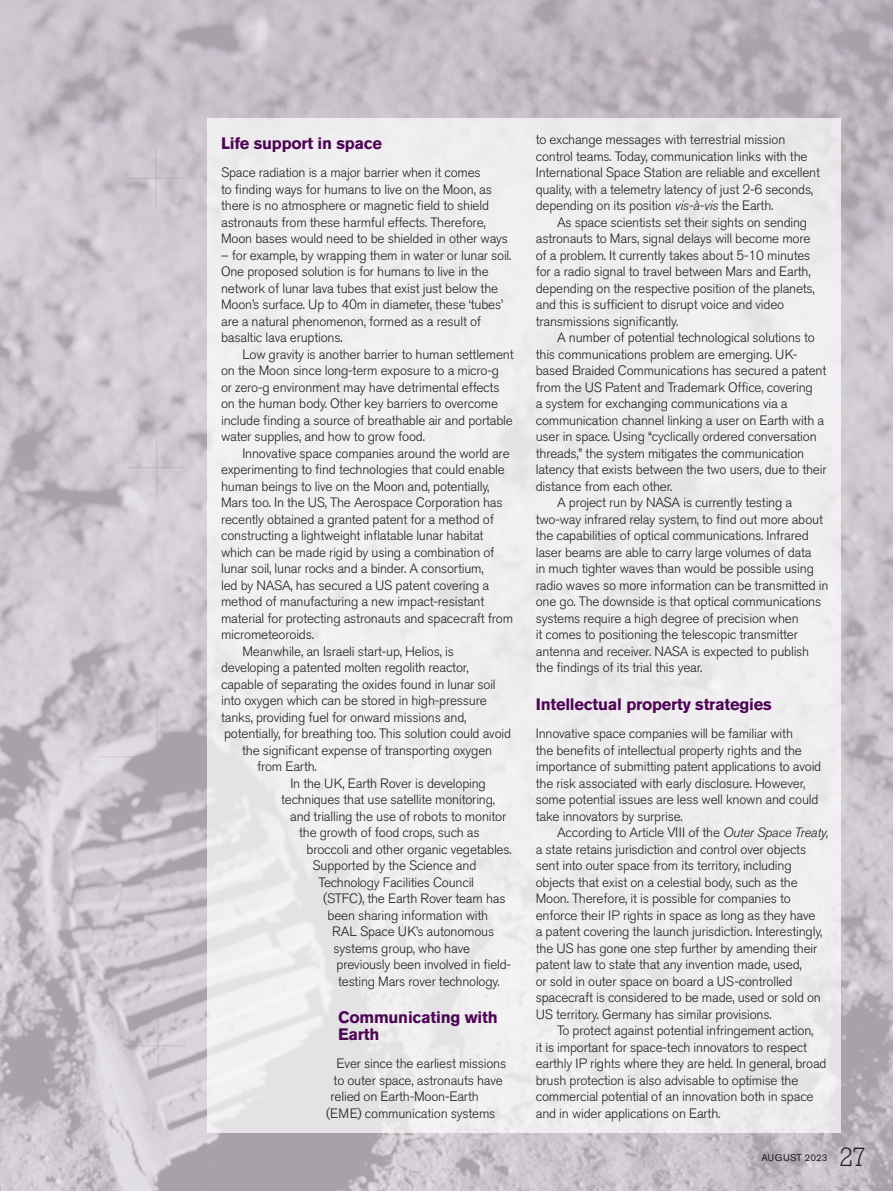
<style>
.page{position:relative;width:893px;height:1191px;background:#fff}
.page>*{position:absolute;margin:0;border:0;box-sizing:border-box;transform-origin:0 0}
.t1{font:300 27px "Rockwell Std";color:#231f20}
.t2{font:700 16.5px/16.5px "Akzidenz Grotesk BE";letter-spacing:-.015em;color:#4d0654}
.t3{font:300 13.5px/16.5px "Akzidenz Grotesk BE";letter-spacing:-.015em;color:#231f20}
.t4{font:9.75px "Akzidenz Grotesk BE";letter-spacing:.01em;color:#231f20}
.s1{font-style:italic}
</style>
<div class="page">
<img style="left:0;top:0;width:893px;height:1191px">
<div style="left:207px;top:119px;width:633px;height:1013px;background:#f0edf0"></div>
<p class="t2" style="left:221px;top:135px;width:163px">Life support in space</p>
<p class="t3" style="left:221px;top:164px;width:288px">Space radiation is a major barrier when it comes<br>to finding ways for humans to live on the Moon, as there is no atmosphere or magnetic field to shield astronauts from these harmful effects. Therefore, Moon bases would need to be shielded in other ways</p>
<p class="t3" style="left:221px;top:247px;width:292px">– for example, by wrapping them in water or lunar soil.<br>One proposed solution is for humans to live in the network of lunar lava tubes that exist just below the Moon’s surface. Up to 40m in diameter, these ‘tubes’ are a natural phenomenon, formed as a result of basaltic lava eruptions.</p>
<p class="t3" style="left:221px;top:346px;width:294px;text-indent:21px">Low gravity is another barrier to human settlement on the Moon since long-term exposure to a micro-g<br>or zero-g environment may have detrimental effects on the human body. Other key barriers to overcome include finding a source of breathable air and portable water supplies, and how to grow food.</p>
<p class="t3" style="left:242px;top:445px;width:269px">Innovative space companies around the world are</p>
<p class="t3" style="left:221px;top:461px;width:285px">experimenting to find technologies that could enable</p>
<p class="t3" style="left:221px;top:478px;width:270px">human beings to live on the Moon and, potentially,</p>
<p class="t3" style="left:221px;top:494px;width:283px">Mars too. In the US, The Aerospace Corporation has</p>
<p class="t3" style="left:221px;top:511px;width:274px">recently obtained a granted patent for a method of</p>
<p class="t3" style="left:221px;top:527px;width:264px">constructing a lightweight inflatable lunar habitat</p>
<p class="t3" style="left:221px;top:544px;width:275px">which can be made rigid by using a combination of</p>
<p class="t3" style="left:221px;top:560px;width:264px">lunar soil, lunar rocks and a binder. A consortium,</p>
<p class="t3" style="left:221px;top:577px;width:270px">led by NASA, has secured a US patent covering a</p>
<p class="t3" style="left:221px;top:593px;width:265px">method of manufacturing a new impact-resistant</p>
<p class="t3" style="left:221px;top:610px;width:294px">material for protecting astronauts and spacecraft from</p>
<p class="t3" style="left:221px;top:626px;width:94px">micrometeoroids.</p>
<p class="t3" style="left:242px;top:643px;width:213px">Meanwhile, an Israeli start-up, Helios, is</p>
<p class="t3" style="left:221px;top:659px;width:249px">developing a patented molten regolith reactor,</p>
<p class="t3" style="left:221px;top:676px;width:276px">capable of separating the oxides found in lunar soil</p>
<p class="t3" style="left:221px;top:692px;width:267px">into oxygen which can be stored in high-pressure</p>
<p class="t3" style="left:221px;top:709px;width:247px">tanks, providing fuel for onward missions and,</p>
<p class="t3" style="left:224px;top:725px;width:289px">potentially, for breathing too. This solution could avoid</p>
<p class="t3" style="left:242px;top:742px;width:252px">the significant expense of transporting oxygen</p>
<p class="t3" style="left:257px;top:758px;width:61px">from Earth.</p>
<p class="t3" style="left:290px;top:775px;width:197px">In the UK, Earth Rover is developing</p>
<p class="t3" style="left:281px;top:791px;width:216px">techniques that use satellite monitoring,</p>
<p class="t3" style="left:290px;top:808px;width:218px">and trialling the use of robots to monitor</p>
<p class="t3" style="left:299px;top:824px;width:182px">the growth of food crops, such as</p>
<p class="t3" style="left:307px;top:841px;width:207px">broccoli and other organic vegetables.</p>
<p class="t3" style="left:313px;top:857px;width:165px">Supported by the Science and</p>
<p class="t3" style="left:319px;top:874px;width:157px">Technology Facilities Council</p>
<p class="t3" style="left:323px;top:890px;width:184px">(STFC), the Earth Rover team has</p>
<p class="t3" style="left:328px;top:907px;width:162px">been sharing information with</p>
<p class="t3" style="left:332px;top:923px;width:164px">RAL Space UK’s autonomous</p>
<p class="t3" style="left:334px;top:940px;width:138px">systems group, who have</p>
<p class="t3" style="left:337px;top:956px;width:176px">previously been involved in field-</p>
<p class="t3" style="left:338px;top:973px;width:163px">testing Mars rover technology.</p>
<p class="t2" style="left:338px;top:1009px;width:161px">Communicating with<br>Earth</p>
<p class="t3" style="left:337px;top:1055px;width:171px">Ever since the earliest missions</p>
<p class="t3" style="left:334px;top:1072px;width:171px">to outer space, astronauts have</p>
<p class="t3" style="left:331px;top:1088px;width:150px">relied on Earth-Moon-Earth</p>
<p class="t3" style="left:326px;top:1105px;width:171px">(EME) communication systems</p>
<p class="t3" style="left:536px;top:131px;width:286px">to exchange messages with terrestrial mission control teams. Today, communication links with the International Space Station are reliable and excellent quality, with a telemetry latency of just 2-6 seconds, depending on its position <span class="s1">vis-à-vis</span> the Earth.</p>
<p class="t3" style="left:536px;top:214px;width:281px;text-indent:21px">As space scientists set their sights on sending astronauts to Mars, signal delays will become more of a problem. It currently takes about 5-10 minutes for a radio signal to travel between Mars and Earth, depending on the respective position of the planets, and this is sufficient to disrupt voice and video transmissions significantly.</p>
<p class="t3" style="left:557px;top:329px;width:259px">A number of potential technological solutions to</p>
<p class="t3" style="left:536px;top:346px;width:263px">this communications problem are emerging. UK-</p>
<p class="t3" style="left:536px;top:362px;width:292px">based Braided Communications has secured a patent</p>
<p class="t3" style="left:536px;top:379px;width:279px">from the US Patent and Trademark Office, covering</p>
<p class="t3" style="left:536px;top:395px;width:253px">a system for exchanging communications via a</p>
<p class="t3" style="left:536px;top:412px;width:290px">communication channel linking a user on Earth with a</p>
<p class="t3" style="left:536px;top:428px;width:282px">user in space. Using “cyclically ordered conversation</p>
<p class="t3" style="left:536px;top:445px;width:270px">threads,” the system mitigates the communication</p>
<p class="t3" style="left:536px;top:461px;width:292px">latency that exists between the two users, due to their</p>
<p class="t3" style="left:536px;top:478px;width:138px">distance from each other.</p>
<p class="t3" style="left:557px;top:494px;width:237px">A project run by NASA is currently testing a</p>
<p class="t3" style="left:536px;top:511px;width:289px">two-way infrared relay system, to find out more about</p>
<p class="t3" style="left:536px;top:527px;width:274px">the capabilities of optical communications. Infrared</p>
<p class="t3" style="left:536px;top:544px;width:277px">laser beams are able to carry large volumes of data</p>
<p class="t3" style="left:536px;top:560px;width:280px">in much tighter waves than would be possible using</p>
<p class="t3" style="left:536px;top:577px;width:294px">radio waves so more information can be transmitted in</p>
<p class="t3" style="left:536px;top:593px;width:287px">one go. The downside is that optical communications</p>
<p class="t3" style="left:536px;top:610px;width:264px">systems require a high degree of precision when</p>
<p class="t3" style="left:536px;top:626px;width:264px">it comes to positioning the telescopic transmitter</p>
<p class="t3" style="left:536px;top:643px;width:275px">antenna and receiver. NASA is expected to publish</p>
<p class="t3" style="left:536px;top:659px;width:168px">the findings of its trial this year.</p>
<p class="t2" style="left:536px;top:696px;width:237px">Intellectual property strategies</p>
<p class="t3" style="left:536px;top:725px;width:287px">Innovative space companies will be familiar with<br>the benefits of intellectual property rights and the importance of submitting patent applications to avoid the risk associated with early disclosure. However, some potential issues are less well known and could take innovators by surprise.</p>
<p class="t3" style="left:536px;top:824px;width:295px;text-indent:21px">According to Article VIII of the <span class="s1">Outer Space Treaty, </span>a state retains jurisdiction and control over objects sent into outer space from its territory, including objects that exist on a celestial body, such as the Moon. Therefore, it is possible for companies to enforce their IP rights in space as long as they have<br>a patent covering the launch jurisdiction. Interestingly, the US has gone one step further by amending their patent law to state that any invention made, used,<br>or sold in outer space on board a US-controlled spacecraft is considered to be made, used or sold on US territory. Germany has similar provisions.</p>
<p class="t3" style="left:536px;top:1022px;width:292px;text-indent:21px">To protect against potential infringement action,<br>it is important for space-tech innovators to respect earthly IP rights where they are held. In general, broad brush protection is also advisable to optimise the commercial potential of an innovation both in space and in wider applications on Earth.</p>
<p class="t4" style="left:761px;top:1151px;width:68px">AUGUST 2023</p>
<h1 class="t1" style="left:839px;top:1141px;width:29px">27</h1>
</div>
